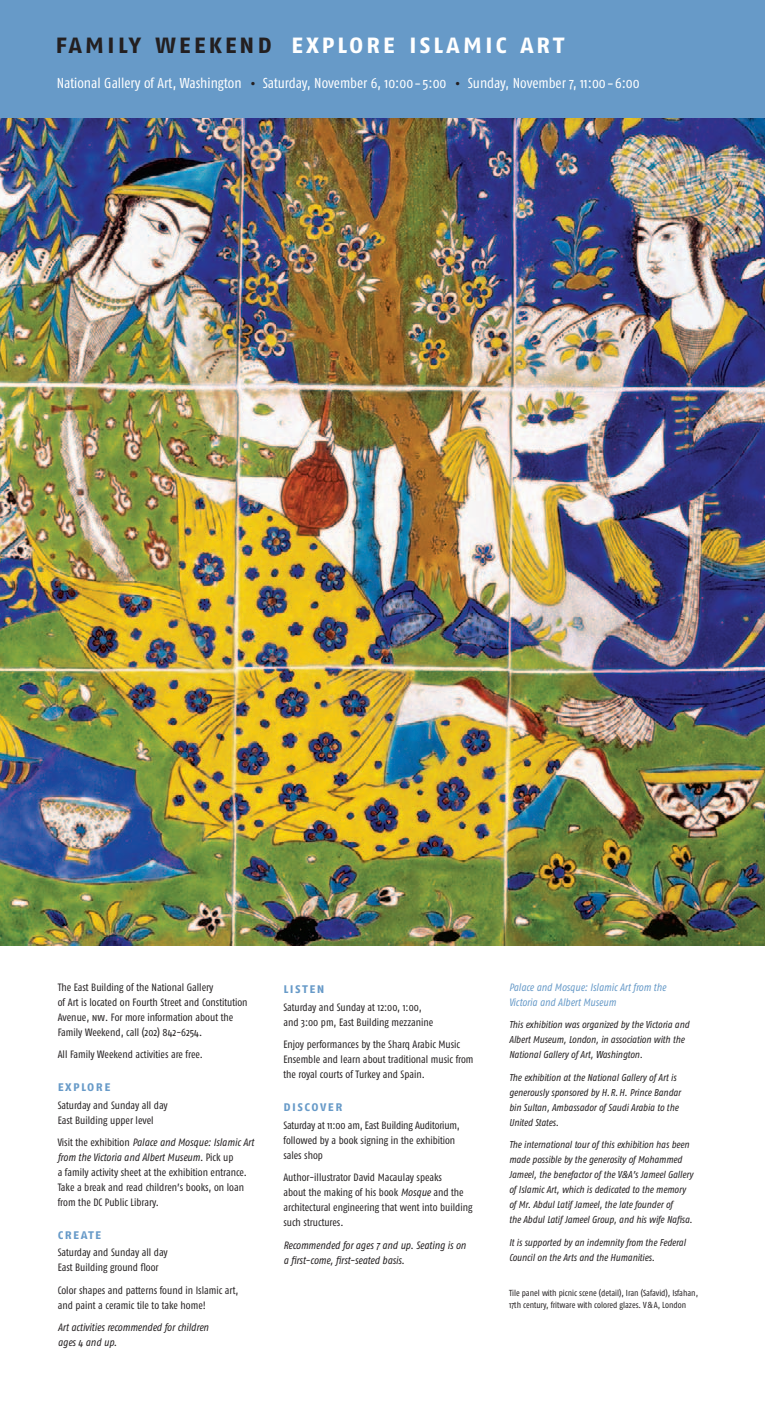
<style>
.page{position:relative;width:765px;height:1418px;background:#fff}
.page>*{position:absolute;margin:0;border:0;box-sizing:border-box;transform-origin:0 0}
.t1{font:27.5px "Fago Co Bold Caps";letter-spacing:.1em;color:#fff}
.t2{font:14.38px "Fago Co";color:#fff}
.t3{font:13.75px "Fago Co Bold Caps";letter-spacing:.1em;color:#679ac8}
.t4{font:10.62px/15px "Fago Co";color:#231f20}
.t5{font:italic 10.62px/15px "Fago Co";color:#231f20}
.t6{font:italic 10.62px/15px "Fago Co";color:#679ac8}
.t7{font:italic 10px/15px "Fago Co";color:#231f20}
.t8{font:8.75px/12.5px "Fago Co";color:#231f20}
.s1{color:#231f20}
.s2{font-family:"Fago Co Bold Caps";color:#231f20}
.s3{font-family:"Fago Co Regular Caps"}
.s4{font-style:italic}
.s5{font-style:inherit}
</style>
<div class="page">
<img style="left:0;top:0;width:765px;height:946px">
<h1 class="t1" style="left:55px;top:27px;width:510px"><span class="s1">family weekend</span> explore islamic art</h1>
<h2 class="t2" style="left:57px;top:78px;width:584px">National Gallery of Art, Washington <span class="s2">•</span> Saturday, November 6, 10:00-5:00 <span class="s2">•</span> Sunday, November 7, 11:00-6:00</h2>
<p class="t4" style="left:58px;top:980px;width:191px">The East Building of the National Gallery<br>of Art is located on Fourth Street and Constitution Avenue, <span class="s3">nw</span>. For more information about the Family Weekend, call (202) 842-6254.</p>
<p class="t4" style="left:58px;top:1048px;width:147px">All Family Weekend activities are free.</p>
<p class="t3" style="left:58px;top:1078px;width:54px">explore</p>
<p class="t4" style="left:58px;top:1098px;width:111px">Saturday and Sunday all day<br>East Building upper level</p>
<p class="t4" style="left:58px;top:1135px;width:198px">Visit the exhibition <span class="s4">Palace and Mosque: Islamic Art from the Victoria and Albert Museum.</span> Pick up<br>a family activity sheet at the exhibition entrance.<br>Take a break and read children’s books, on loan from the DC Public Library.</p>
<p class="t3" style="left:58px;top:1225px;width:45px">create</p>
<p class="t4" style="left:58px;top:1245px;width:111px">Saturday and Sunday all day<br>East Building ground floor</p>
<p class="t4" style="left:58px;top:1283px;width:182px">Color shapes and patterns found in Islamic art, and paint a ceramic tile to take home!</p>
<p class="t5" style="left:58px;top:1320px;width:152px">Art activities recommended for children ages 4 and up.</p>
<p class="t3" style="left:283px;top:980px;width:43px">listen</p>
<p class="t4" style="left:283px;top:1000px;width:151px">Saturday and Sunday at 12:00, 1:00, and 3:00 pm, East Building mezzanine</p>
<p class="t4" style="left:283px;top:1038px;width:192px">Enjoy performances by the Sharq Arabic Music<br>Ensemble and learn about traditional music from the royal courts of Turkey and Spain.</p>
<p class="t3" style="left:283px;top:1098px;width:60px">discover</p>
<p class="t4" style="left:283px;top:1118px;width:178px">Saturday at 11:00 am, East Building Auditorium, followed by a book signing in the exhibition sales shop</p>
<p class="t4" style="left:283px;top:1170px;width:191px">Author-illustrator David Macaulay speaks<br>about the making of his book <span class="s4">Mosque</span> and the architectural engineering that went into building such structures.</p>
<p class="t5" style="left:283px;top:1238px;width:184px">Recommended for ages 7 and up. Seating is on a first-come, first-seated basis.</p>
<p class="t6" style="left:509px;top:980px;width:158px">Palace and Mosque: Islamic Art from the<br>Victoria and Albert Museum</p>
<p class="t7" style="left:509px;top:1018px;width:182px">This exhibition was organized by the Victoria and<br>Albert Museum, London, in association with the<br>National Gallery of Art, Washington.</p>
<p class="t7" style="left:509px;top:1070px;width:173px">The exhibition at the National Gallery of Art is generously sponsored by H.R.H. Prince Bandar bin Sultan, Ambassador of Saudi Arabia to the United States.</p>
<p class="t7" style="left:509px;top:1138px;width:186px">The international tour of this exhibition has been made possible by the generosity of Mohammed Jameel, the benefactor of the V<span class="s5">&amp;</span>A’s Jameel Gallery of Islamic Art, which is dedicated to the memory of Mr. Abdul Latif Jameel, the late founder of<br>the Abdul Latif Jameel Group, and his wife Nafisa.</p>
<p class="t7" style="left:509px;top:1235px;width:178px">It is supported by an indemnity from the Federal<br>Council on the Arts and the Humanities.</p>
<p class="t8" style="left:509px;top:1287px;width:191px">Tile panel with picnic scene (detail), Iran (Safavid), Isfahan,<br>17th century, fritware with colored glazes. V&amp;A, London</p>
</div>
